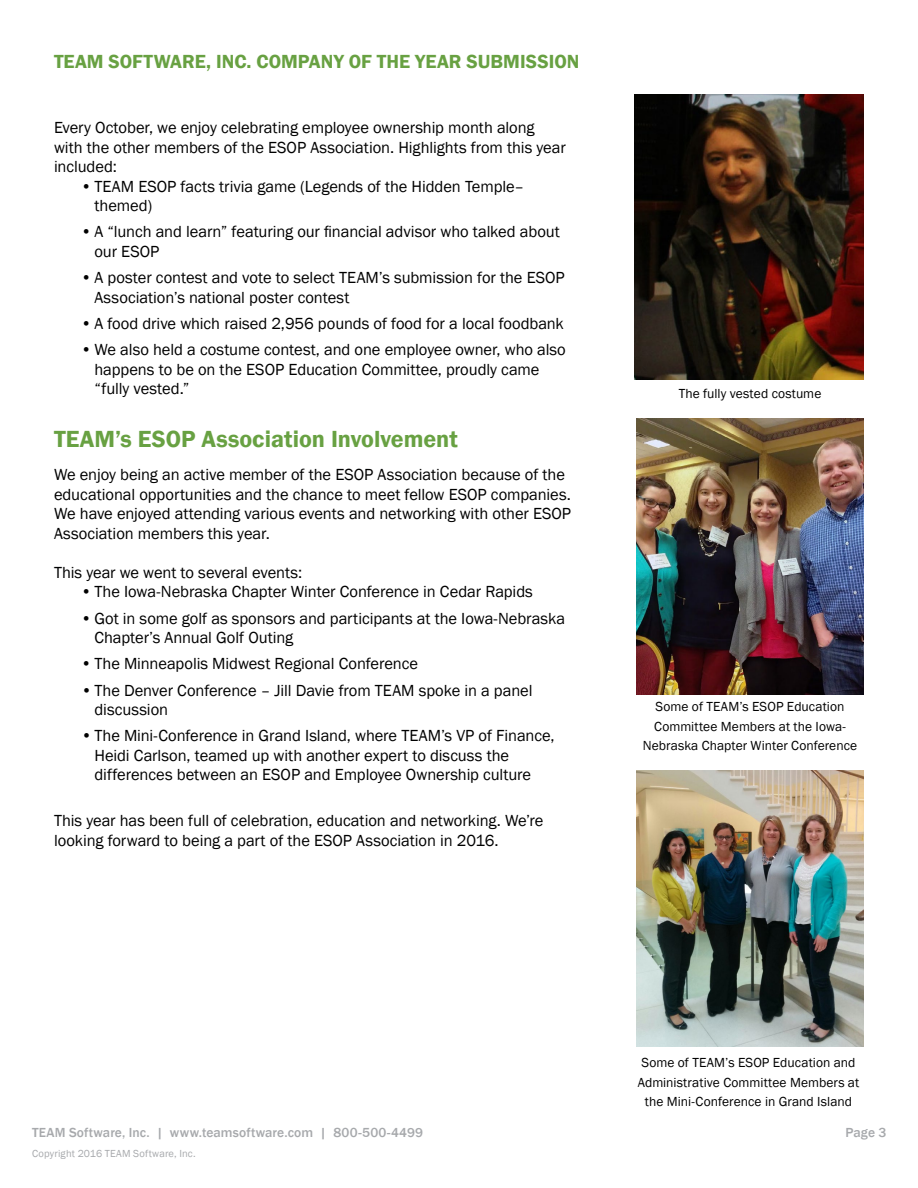
<style>
.page{position:relative;width:918px;height:1188px;background:#fff}
.page>*{position:absolute;margin:0;border:0;box-sizing:border-box;transform-origin:0 0}
.t1{font:600 24px "Franklin Gothic";color:#68a142}
.t2{font:600 19.5px "Franklin Gothic";color:#68a142}
.t3{font:16.5px/19.5px "Franklin Gothic";letter-spacing:-.005em;color:#000}
.t4{font:16.5px/19.5px "Franklin Gothic";letter-spacing:-.005em;color:#000101}
.t5{font:13.5px/19.5px "Franklin Gothic";letter-spacing:.005em;color:#000;text-align:center}
.t6{font:500 13.5px "Franklin Gothic";letter-spacing:.01em;color:#a7a9ac}
.t7{font:10.5px "Franklin Gothic";letter-spacing:.015em;color:#a7a9ac}
</style>
<div class="page">
<img style="left:635px;top:95px;width:229px;height:285px">
<img style="left:636px;top:419px;width:228px;height:275px">
<img style="left:636px;top:771px;width:228px;height:276px">
<p class="t2" style="left:54px;top:49px;width:527px">TEAM SOFTWARE, INC. COMPANY OF THE YEAR SUBMISSION</p>
<p class="t4" style="left:54px;top:118px;width:513px">Every October, we enjoy celebrating employee ownership month along with the other members of the ESOP Association. Highlights from this year included:</p>
<p class="t3" style="left:94px;top:177px;width:431px;text-indent:-13px">•TEAM ESOP facts trivia game (Legends of the Hidden Temple– themed)</p>
<p class="t3" style="left:94px;top:223px;width:467px;text-indent:-13px">• A “lunch and learn” featuring our financial advisor who talked about our ESOP</p>
<p class="t3" style="left:94px;top:268px;width:472px;text-indent:-13px">•A poster contest and vote to select TEAM’s submission for the ESOP<br>Association’s national poster contest</p>
<p class="t3" style="left:81px;top:314px;width:484px">•A food drive which raised 2,956 pounds of food for a local foodbank</p>
<p class="t3" style="left:94px;top:340px;width:473px;text-indent:-13px">• We also held a costume contest, and one employee owner, who also happens to be on the ESOP Education Committee, proudly came “fully vested.”</p>
<h1 class="t1" style="left:54px;top:425px;width:405px">TEAM’s ESOP Association Involvement</h1>
<p class="t4" style="left:54px;top:466px;width:519px">We enjoy being an active member of the ESOP Association because of the educational opportunities and the chance to meet fellow ESOP companies.<br>We have enjoyed attending various events and networking with other ESOP Association members this year.</p>
<p class="t4" style="left:54px;top:563px;width:250px">This year we went to several events:</p>
<p class="t3" style="left:81px;top:583px;width:453px">•The Iowa-Nebraska Chapter Winter Conference in Cedar Rapids</p>
<p class="t3" style="left:94px;top:609px;width:472px;text-indent:-13px">•Got in some golf as sponsors and participants at the Iowa-Nebraska<br>Chapter’s Annual Golf Outing</p>
<p class="t3" style="left:81px;top:655px;width:339px">• The Minneapolis Midwest Regional Conference</p>
<p class="t3" style="left:95px;top:681px;width:440px;text-indent:-13px">• The Denver Conference – Jill Davie from TEAM spoke in a panel discussion</p>
<p class="t3" style="left:95px;top:727px;width:462px;text-indent:-13px">• The Mini-Conference in Grand Island, where TEAM’s VP of Finance,<br>Heidi Carlson, teamed up with another expert to discuss the differences between an ESOP and Employee Ownership culture</p>
<p class="t4" style="left:54px;top:811px;width:491px">This year has been full of celebration, education and networking. We’re looking forward to being a part of the ESOP Association in 2016.</p>
<p class="t5" style="left:679px;top:384px;width:144px">The fully vested costume</p>
<p class="t5" style="left:643px;top:697px;width:216px">Some of TEAM’s ESOP Education<br>Committee Members at the Iowa-<br>Nebraska Chapter Winter Conference</p>
<p class="t5" style="left:638px;top:1053px;width:223px">Some of TEAM’s ESOP Education and<br>Administrative Committee Members at the Mini-Conference in Grand Island</p>
<p class="t6" style="left:32px;top:1124px;width:392px">TEAM Software, Inc. | www.teamsoftware.com | 800-500-4499</p>
<p class="t6" style="left:845px;top:1124px;width:42px">Page 3</p>
<p class="t7" style="left:32px;top:1147px;width:165px">Copyright 2016 TEAM Software, Inc.</p>
</div>
